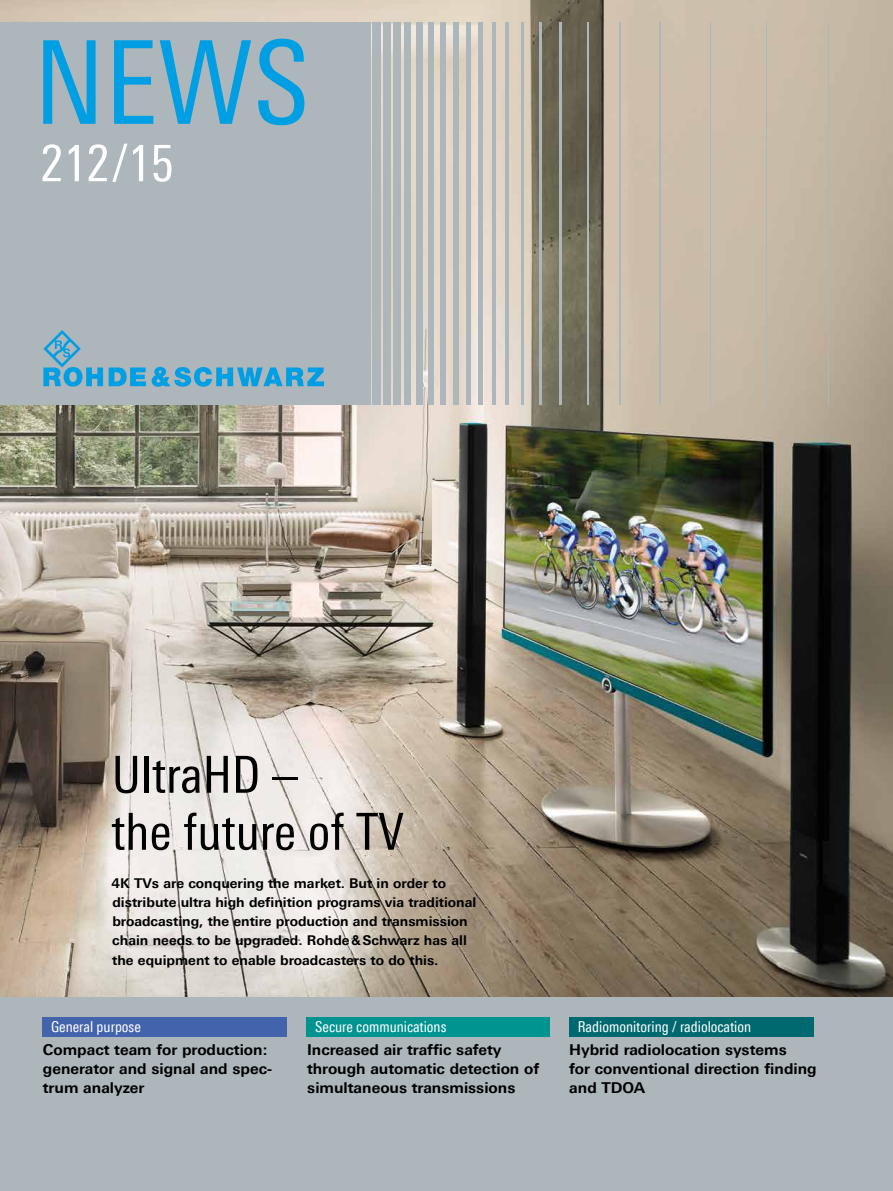
<style>
.page{position:relative;width:893px;height:1191px;background:#fff}
.page>*{position:absolute;margin:0;border:0;box-sizing:border-box;transform-origin:0 0}
.t1{font:115.5px "Linotype Univers 420 Cn";color:#009ee3}
._01_Titel_klein{font:51px/57px "Linotype Univers 420 Cn";color:#000}
.t2{font:51px "Linotype Univers 420 Cn";color:#fff}
._10_pt_bold{font:700 15px/19.2px "Linotype Univers 630";color:#000}
.Überschrift_in_Balke{font:15px "Linotype Univers 420 Cn";color:#fff}
.Fließtext{font:700 13.5px/19.2px "Linotype Univers 630";color:#000}
</style>
<div class="page">
<img style="left:0;top:0;width:893px;height:997px">
<div style="left:0;top:997px;width:893px;height:194px;background:#acb6bb"></div>
<div style="left:307px;top:1017px;width:243px;height:19px;background:#009490"></div>
<div style="left:569px;top:1017px;width:245px;height:19px;background:#006970"></div>
<div style="left:43px;top:1017px;width:244px;height:19px;background:#4364ad"></div>
<div style="left:362px;top:22px;width:9px;height:383px;background:#acb6bb"></div>
<div style="left:372px;top:22px;width:9px;height:383px;background:#acb6bb"></div>
<div style="left:383px;top:22px;width:7px;height:383px;background:#acb6bb"></div>
<div style="left:393px;top:22px;width:7px;height:383px;background:#acb6bb"></div>
<div style="left:404px;top:22px;width:7px;height:383px;background:#acb6bb"></div>
<div style="left:416px;top:22px;width:6px;height:383px;background:#acb6bb"></div>
<div style="left:428px;top:22px;width:6px;height:383px;background:#acb6bb"></div>
<div style="left:441px;top:22px;width:5px;height:383px;background:#acb6bb"></div>
<div style="left:453px;top:22px;width:5px;height:383px;background:#acb6bb"></div>
<div style="left:466px;top:22px;width:5px;height:383px;background:#acb6bb"></div>
<hr style="left:479px;top:22px;width:4px;height:383px;background:#acb6bb">
<hr style="left:492px;top:22px;width:4px;height:383px;background:#acb6bb">
<hr style="left:506px;top:22px;width:3px;height:383px;background:#acb6bb">
<hr style="left:521px;top:22px;width:3px;height:383px;background:#acb6bb">
<hr style="left:539px;top:22px;width:2px;height:383px;background:#acb6bb">
<hr style="left:559px;top:22px;width:2px;height:383px;background:#acb6bb">
<hr style="left:587px;top:22px;width:1px;height:383px;background:#acb6bb">
<hr style="left:620px;top:22px;width:1px;height:383px;background:#acb6bb">
<hr style="left:659px;top:22px;width:1px;height:383px;background:#acb6bb">
<hr style="left:710px;top:22px;width:1px;height:383px;background:#acb6bb">
<hr style="left:766px;top:22px;width:1px;height:383px;background:#acb6bb">
<hr style="left:828px;top:22px;width:1px;height:383px;background:#acb6bb">
<div style="left:0;top:22px;width:361px;height:383px;background:#acb6bb"></div>
<svg style="left:109px;top:367px;width:37px;height:19px"></svg>
<svg style="left:43px;top:330px;width:60px;height:57px"></svg>
<svg style="left:152px;top:367px;width:172px;height:20px"></svg>
<p class="t1" style="left:34px;top:16px;width:277px">NEWS</p>
<p class="t2" style="left:40px;top:133px;width:135px">212/15</p>
<p class="_01_Titel_klein" style="left:111px;top:746px;width:294px">UltraHD –<br>the future of TV</p>
<p class="Fließtext" style="left:112px;top:873px;width:366px">4K TVs are conquering the market. But in order to distribute ultra high definition programs via traditional broadcasting, the entire production and transmission chain needs to be upgraded. Rohde&amp;Schwarz has all the equipment to enable broadcasters to do this.</p>
<p class="Überschrift_in_Balke" style="left:51px;top:1018px;width:91px">General purpose</p>
<p class="Überschrift_in_Balke" style="left:315px;top:1018px;width:133px">Secure communications</p>
<p class="Überschrift_in_Balke" style="left:578px;top:1018px;width:175px">Radiomonitoring / radiolocation</p>
<p class="_10_pt_bold" style="left:43px;top:1039px;width:231px">Compact team for production: generator and signal and spec&shy;trum analyzer</p>
<p class="_10_pt_bold" style="left:307px;top:1039px;width:234px">Increased air traffic safety through automatic detection of simultaneous transmissions</p>
<p class="_10_pt_bold" style="left:569px;top:1039px;width:249px">Hybrid radiolocation systems<br>for conventional direction finding and TDOA</p>
</div>
